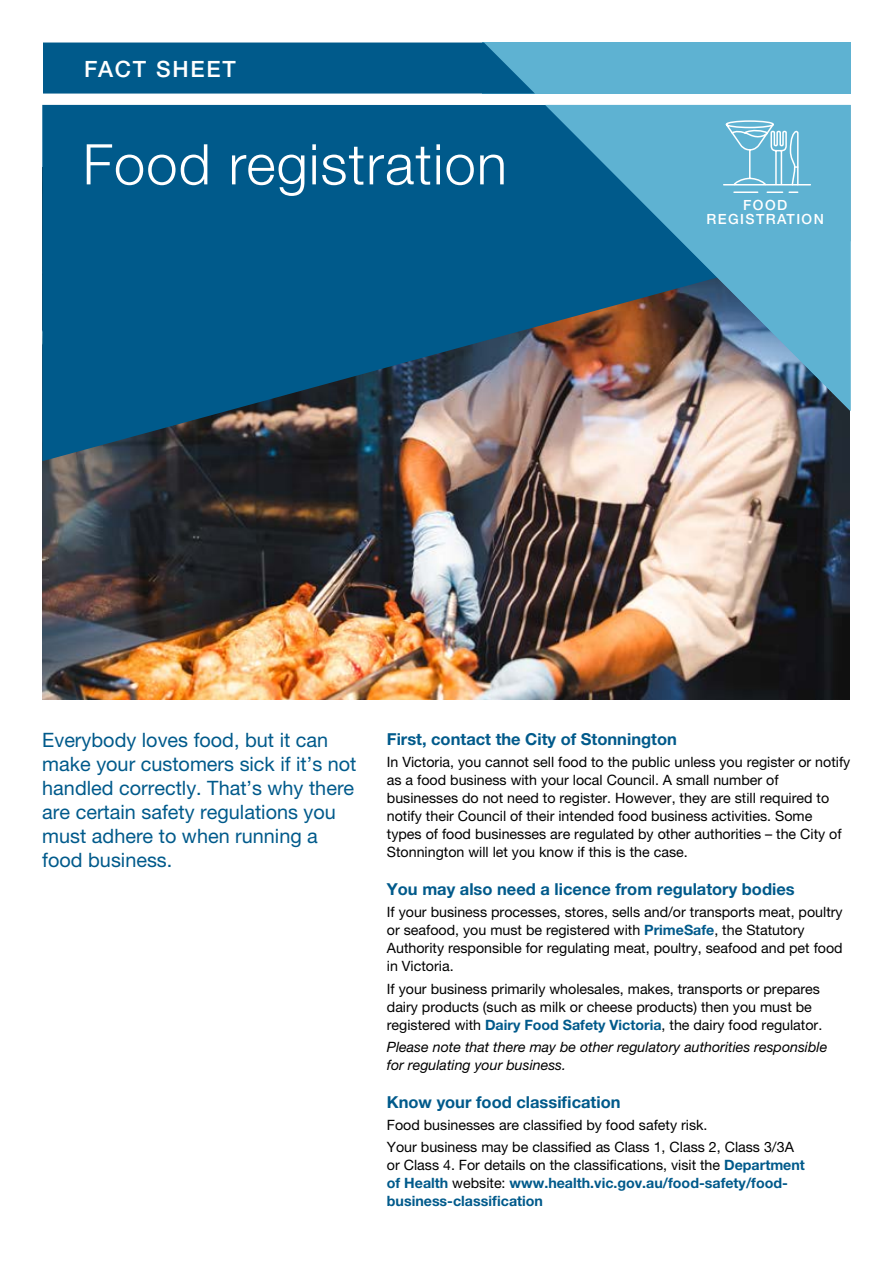
<style>
.page{position:relative;width:893px;height:1263px;background:#fff}
.page>*{position:absolute;margin:0;border:0;box-sizing:border-box;transform-origin:0 0}
.t1{font:300 56.1px "Helvetica Neue LT Pro";letter-spacing:.02em;color:#fff}
.t2{font:500 22.5px "Helvetica Neue LT Pro";letter-spacing:.08em;color:#fff}
.t3{font:19.8px/23.9px "Helvetica Neue LT Pro";color:#005a8b}
.Sub_1{font:700 16.5px "Helvetica Neue LT Pro";color:#005a8b}
.Body_1{font:14.25px/18px "Helvetica Neue LT Pro";color:#000}
.Body_1-2{font:italic 14.25px/18px "Helvetica Neue LT Pro";color:#000}
.t4{font:500 14.1px/14.2px "Helvetica Neue LT Pro";letter-spacing:.1em;color:#fff;text-align:center}
.s1{font-weight:700;color:#005a8b}
</style>
<div class="page">
<img style="left:42px;top:461px;width:807px;height:238px">
<svg style="left:42px;top:105px;width:808px;height:356px;background:#1f6085"></svg>
<div style="left:482px;top:43px;width:369px;height:51px;background:#5eb2d2"></div>
<div style="left:43px;top:43px;width:492px;height:51px;background:#005a8b"></div>
<img style="left:545px;top:105px;width:305px;height:306px">
<hr style="left:724px;top:184px;width:86px;height:1px;background:#fff">
<svg style="left:724px;top:120px;width:76px;height:92px;background:#76bdd8"></svg>
<p class="t2" style="left:84px;top:55px;width:153px">FACT SHEET</p>
<p class="t1" style="left:83px;top:130px;width:426px">Food registration</p>
<p class="t4" style="left:707px;top:198px;width:119px">FOOD<br>REGISTRATION</p>
<p class="t3" style="left:42px;top:728px;width:316px">Everybody loves food, but it can make your customers sick if it’s not handled correctly. That’s why there are certain safety regulations you must adhere to when running a food business.</p>
<p class="Sub_1" style="left:387px;top:729px;width:292px">First, contact the City of Stonnington</p>
<p class="Body_1" style="left:387px;top:753px;width:465px">In Victoria, you cannot sell food to the public unless you register or notify as a food business with your local Council. A small number of businesses do not need to register. However, they are still required to notify their Council of their intended food business activities. Some types of food businesses are regulated by other authorities – the City of Stonnington will let you know if this is the case.</p>
<p class="Sub_1" style="left:387px;top:879px;width:409px">You may also need a licence from regulatory bodies</p>
<p class="Body_1" style="left:387px;top:903px;width:457px">If your business processes, stores, sells and/or transports meat, poultry or seafood, you must be registered with <span class="s1">PrimeSafe</span>, the Statutory Authority responsible for regulating meat, poultry, seafood and pet food in Victoria.</p>
<p class="Body_1" style="left:387px;top:979px;width:437px">If your business primarily wholesales, makes, transports or prepares dairy products (such as milk or cheese products) then you must be registered with <span class="s1">Dairy Food Safety Victoria</span>, the dairy food regulator.</p>
<p class="Body_1-2" style="left:387px;top:1038px;width:442px">Please note that there may be other regulatory authorities responsible for regulating your business.</p>
<p class="Sub_1" style="left:387px;top:1092px;width:235px">Know your food classification</p>
<p class="Body_1" style="left:387px;top:1116px;width:322px">Food businesses are classified by food safety risk.</p>
<p class="Body_1" style="left:387px;top:1138px;width:420px">Your business may be classified as Class 1, Class 2, Class 3/3A or Class 4. For details on the classifications, visit the <span class="s1">Department of Health</span> website: <span class="s1">www.health.vic.gov.au/food-safety/food&shy;business-classification</span></p>
</div>
